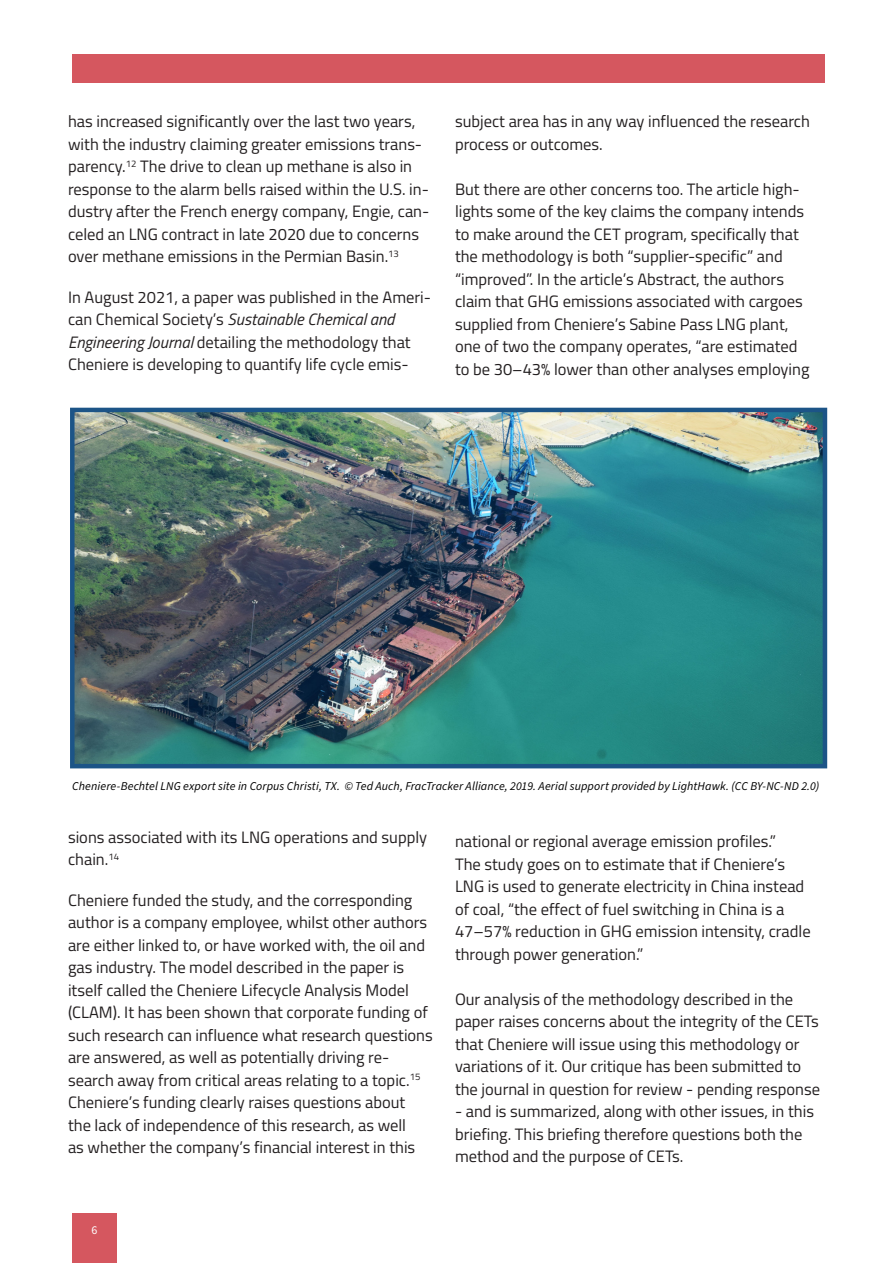
<style>
.page{position:relative;width:893px;height:1263px;background:#fff}
.page>*{position:absolute;margin:0;border:0;box-sizing:border-box;transform-origin:0 0}
.t1{font:16.5px/22.5px "Titillium Web";color:#231f20}
._8_10_Source_Sans_Pr{font:italic 12px "Source Sans Pro";letter-spacing:.01em;color:#010101}
.t2{font:12px "Source Sans Pro";color:#fff}
.s1{font-style:italic}
</style>
<div class="page">
<img style="left:75px;top:413px;width:747px;height:350px">
<div style="left:70px;top:408px;width:757px;height:360px;border:4px solid #1c5487"></div>
<div style="left:72px;top:1213px;width:45px;height:50px;background:#d5575f"></div>
<div style="left:72px;top:54px;width:753px;height:28px;background:#d5575f"></div>
<p class="t1" style="left:68px;top:109px;width:363px">has increased significantly over the last two years, with the industry claiming greater emissions trans&shy;parency.<sup>12</sup> The drive to clean up methane is also in response to the alarm bells raised within the U.S. in&shy;dustry after the French energy company, Engie, can&shy;celed an LNG contract in late 2020 due to concerns over methane emissions in the Permian Basin.<sup>13</sup></p>
<p class="t1" style="left:68px;top:285px;width:365px">In August 2021, a paper was published in the Ameri&shy;can Chemical Society’s <span class="s1">Sustainable Chemical and Engineering Journal</span> detailing the methodology that Cheniere is developing to quantify life cycle emis-</p>
<p class="t1" style="left:455px;top:109px;width:356px">subject area has in any way influenced the research process or outcomes.</p>
<p class="t1" style="left:455px;top:177px;width:356px">But there are other concerns too. The article high&shy;lights some of the key claims the company intends to make around the CET program, specifically that the methodology is both “supplier-specific” and “improved”. In the article’s Abstract, the authors claim that GHG emissions associated with cargoes supplied from Cheniere’s Sabine Pass LNG plant, one of two the company operates, “are estimated to be 30–43% lower than other analyses employing</p>
<p class="_8_10_Source_Sans_Pr" style="left:72px;top:777px;width:749px">Cheniere-Bechtel LNG export site in Corpus Christi, TX. © Ted Auch, FracTracker Alliance, 2019. Aerial support provided by LightHawk. (CC BY-NC-ND 2.0)</p>
<p class="t1" style="left:68px;top:825px;width:361px">sions associated with its LNG operations and supply chain.<sup>14</sup></p>
<p class="t1" style="left:68px;top:888px;width:366px">Cheniere funded the study, and the corresponding author is a company employee, whilst other authors are either linked to, or have worked with, the oil and gas industry. The model described in the paper is itself called the Cheniere Lifecycle Analysis Model (CLAM). It has been shown that corporate funding of such research can influence what research questions are answered, as well as potentially driving re&shy;search away from critical areas relating to a topic.<sup>15<br></sup>Cheniere’s funding clearly raises questions about<br>the lack of independence of this research, as well<br>as whether the company’s financial interest in this</p>
<p class="t1" style="left:455px;top:829px;width:357px">national or regional average emission profiles.”<br>The study goes on to estimate that if Cheniere’s LNG is used to generate electricity in China instead of coal, “the effect of fuel switching in China is a 47–57% reduction in GHG emission intensity, cradle through power generation.”</p>
<p class="t1" style="left:455px;top:987px;width:367px">Our analysis of the methodology described in the paper raises concerns about the integrity of the CETs that Cheniere will issue using this methodology or variations of it. Our critique has been submitted to the journal in question for review - pending response</p>
<p class="t1" style="left:455px;top:1099px;width:360px">- and is summarized, along with other issues, in this briefing. This briefing therefore questions both the method and the purpose of CETs.</p>
<p class="t2" style="left:92px;top:1222px;width:7px">6</p>
</div>
